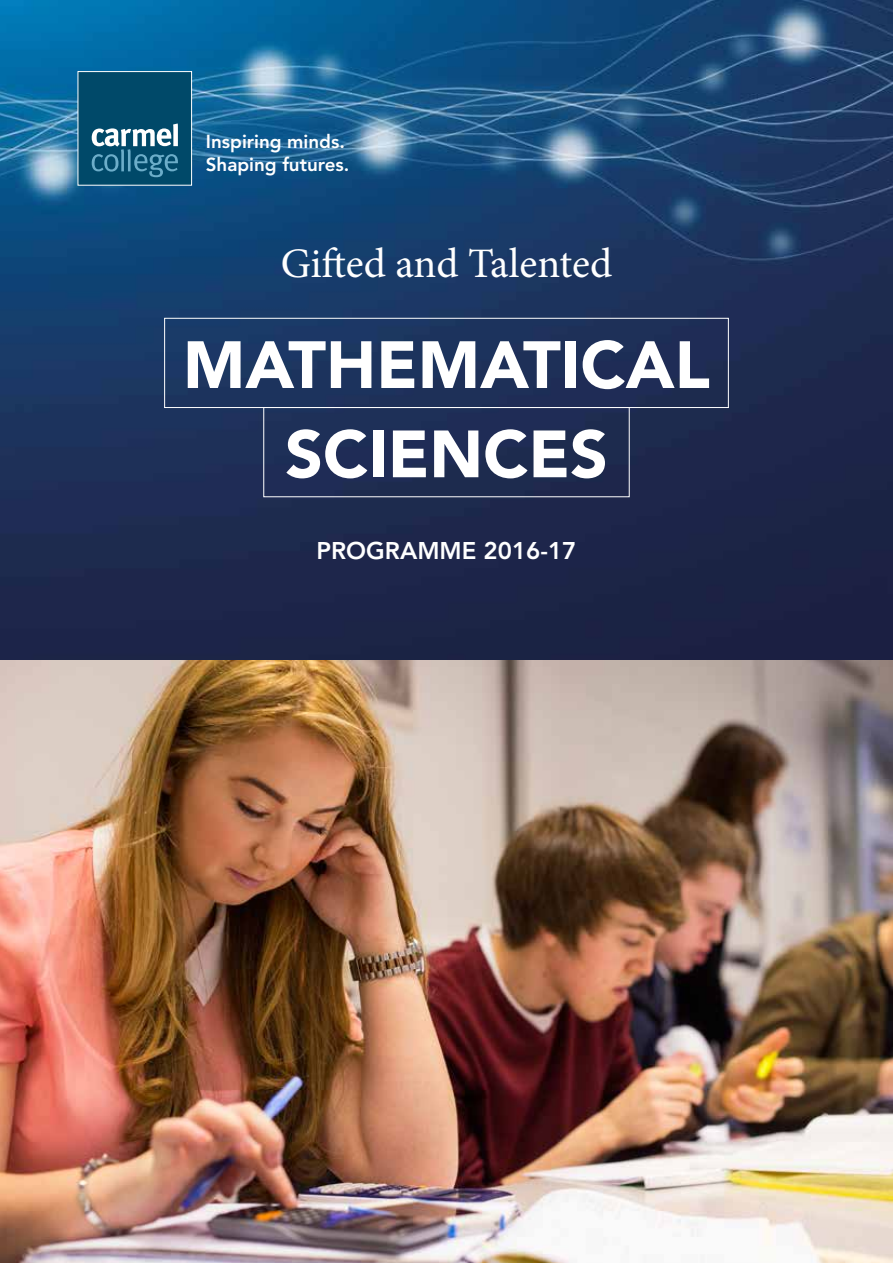
<style>
.page{position:relative;width:893px;height:1263px;background:#fff}
.page>*{position:absolute;margin:0;border:0;box-sizing:border-box;transform-origin:0 0}
.t1{font:900 66px/89.2px "Avenir";color:#fff;text-align:center}
.t2{font:42px "Minion Pro";color:#fff}
.t3{font:800 24px "Avenir";color:#fff}
.t4{font:800 18.75px/22.5px "Avenir";color:#fff}
</style>
<div class="page">
<img style="left:0;top:0;width:893px;height:660px">
<div style="left:164px;top:318px;width:565px;height:90px;border:1px solid #fff"></div>
<div style="left:263px;top:407px;width:367px;height:90px;border:1px solid #fff"></div>
<img style="left:0;top:660px;width:893px;height:603px">
<div style="left:78px;top:71px;width:114px;height:115px;background:#004969;border:1px solid #fff"></div>
<svg style="left:92px;top:123px;width:86px;height:54px"></svg>
<p class="t4" style="left:206px;top:130px;width:145px">Inspiring minds.<br>Shaping futures.</p>
<h2 class="t2" style="left:281px;top:235px;width:333px">Gifted and Talented</h2>
<h1 class="t1" style="left:183px;top:320px;width:528px">MATHEMATICAL<br>SCIENCES</h1>
<p class="t3" style="left:316px;top:537px;width:261px">PROGRAMME 2016-17</p>
</div>
